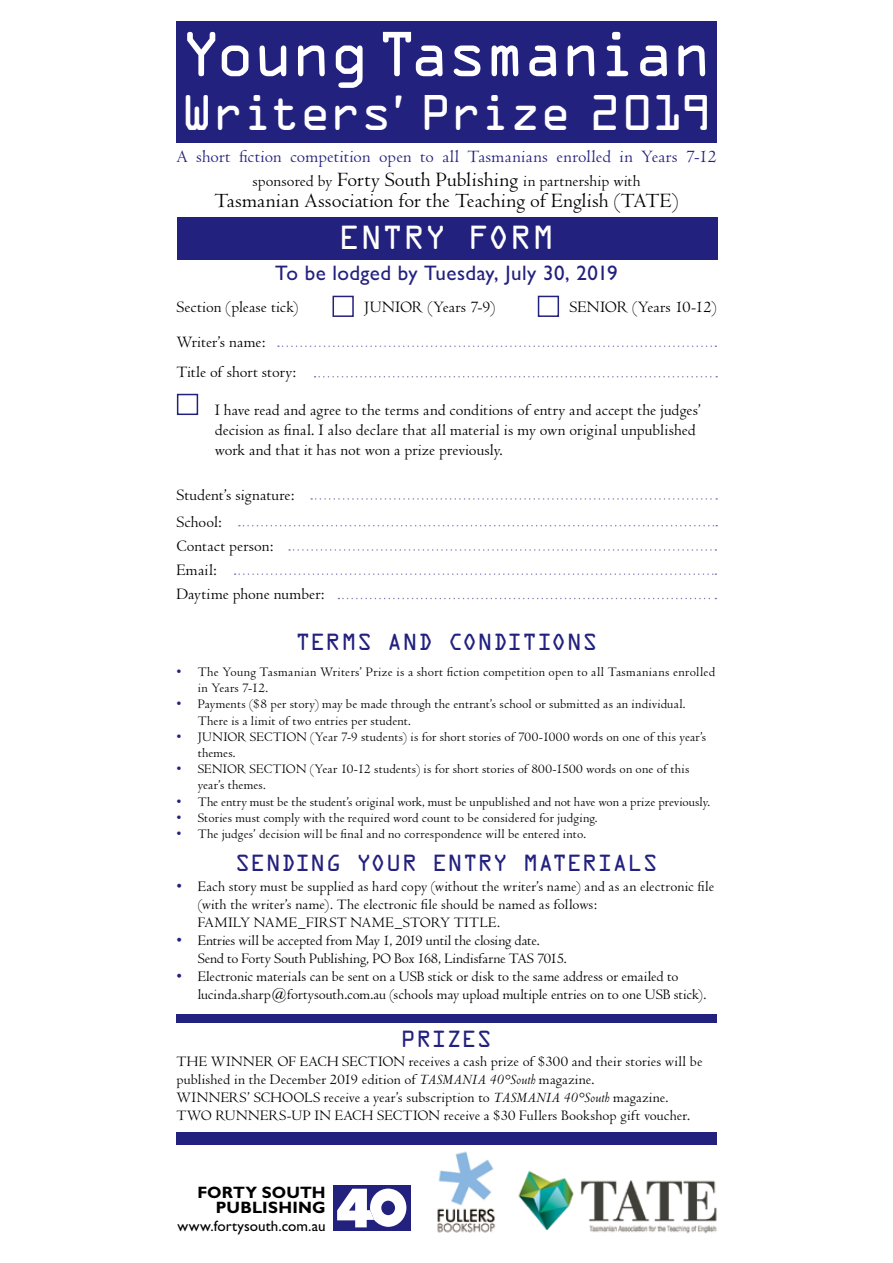
<style>
.page{position:relative;width:893px;height:1263px;background:#fff}
.page>*{position:absolute;margin:0;border:0;box-sizing:border-box;transform-origin:0 0}
.t1{font:57px "OCRA Std";letter-spacing:-.055em;color:#fff}
.t2{font:45px "OCRA Std";letter-spacing:-.045em;color:#fff}
.t3{font:30px "OCRA Std";color:#fff}
.t4{font:21px "Centaur";letter-spacing:.005em;color:#000}
.t5{font:21px "OCRA Std";color:#23217e}
.t6{font:21px "Gentle Sans";letter-spacing:.02em;color:#23217e}
.t7{font:18px "Centaur";letter-spacing:.01em;color:#23217e}
.t8{font:16.5px/19.8px "Centaur";letter-spacing:.005em;color:#000}
.t9{font:700 16.5px/15px "Gentle Sans";letter-spacing:.01em;color:#000;text-align:right}
.t10{font:15px/18px "Centaur";letter-spacing:.005em;color:#000}
.t11{font:15px/18px "Centaur";letter-spacing:-.015em;color:#000}
.t12{font:15px "Gentle Sans";letter-spacing:.005em;color:#000}
.t13{font:13.5px/16.2px "Centaur";letter-spacing:.01em;color:#000}
.s1{font-size:21px}
.s2{color:#23217e}
.s3{font-style:italic}
</style>
<div class="page">
<div style="left:176px;top:21px;width:540px;height:121px;background:#23217e"></div>
<div style="left:332px;top:296px;width:22px;height:21px;border:2px solid #23217e"></div>
<div style="left:538px;top:296px;width:21px;height:21px;border:2px solid #23217e"></div>
<div style="left:178px;top:217px;width:540px;height:43px;background:#23217e"></div>
<svg style="left:278px;top:345px;width:438px;height:2px"></svg>
<svg style="left:315px;top:376px;width:402px;height:1px"></svg>
<svg style="left:311px;top:498px;width:406px;height:2px"></svg>
<svg style="left:239px;top:525px;width:478px;height:1px"></svg>
<svg style="left:289px;top:549px;width:427px;height:2px"></svg>
<svg style="left:235px;top:573px;width:481px;height:2px"></svg>
<svg style="left:338px;top:598px;width:378px;height:1px"></svg>
<div style="left:177px;top:394px;width:21px;height:21px;border:2px solid #23217e"></div>
<div style="left:176px;top:1014px;width:540px;height:9px;background:#23217e"></div>
<div style="left:176px;top:1132px;width:540px;height:12px;background:#23217e"></div>
<div style="left:333px;top:1185px;width:78px;height:46px;background:#23217e"></div>
<svg style="left:337px;top:1188px;width:69px;height:39px"></svg>
<img style="left:437px;top:1151px;width:59px;height:82px">
<img style="left:518px;top:1170px;width:199px;height:64px">
<h1 class="t1" style="left:181px;top:29px;width:533px">YOUNG TASMANIAN</h1>
<h2 class="t2" style="left:181px;top:93px;width:533px">WRITERS<sup>’</sup> PRIZE 2019</h2>
<h3 class="t7" style="left:176px;top:147px;width:541px">A short fiction competition open to all Tasmanians enrolled in Years 7-12</h3>
<p class="t8" style="left:252px;top:171px;width:390px">sponsored by <span class="s1">Forty South Publishing</span> in partnership with</p>
<h3 class="t4" style="left:215px;top:189px;width:465px">Tasmanian Association for the Teaching of English (TATE)</h3>
<h3 class="t3" style="left:339px;top:224px;width:150px">ENTRY FORM</h3>
<h3 class="t6" style="left:275px;top:261px;width:344px">To be lodged by Tuesday, July 30, 2019</h3>
<p class="t8" style="left:176px;top:297px;width:123px">Section (please tick)</p>
<p class="t8" style="left:364px;top:297px;width:133px">JuNior (Years 7-9)</p>
<p class="t8" style="left:570px;top:297px;width:148px">SEnior (Years 10-12)</p>
<p class="t8" style="left:176px;top:327px;width:121px;line-height:30px">Writer’s name:<br>Title of short story:</p>
<p class="t8" style="left:215px;top:400px;width:488px">I have read and agree to the terms and conditions of entry and accept the judges’ decision as final. I also declare that all material is my own original unpublished work and that it has not won a prize previously.</p>
<p class="t8" style="left:176px;top:481px;width:120px;line-height:27px">Student’s signature:<br>School:</p>
<p class="t8" style="left:176px;top:534px;width:149px;line-height:24px">Contact person:<br>Email:<br>Daytime phone number:</p>
<h3 class="t5" style="left:295px;top:633px;width:304px">TERMS AND CONDITIONS</h3>
<p class="t13" style="left:198px;top:664px;width:519px;text-indent:-21px"><span class="s2">•</span> The Young Tasmanian Writers’ Prize is a short fiction competition open to all Tasmanians enrolled in Years 7-12.</p>
<p class="t13" style="left:198px;top:696px;width:489px;text-indent:-21px"><span class="s2">•</span> Payments ($8 per story) may be made through the entrant’s school or submitted as an individual.<br>There is a limit of two entries per student.</p>
<p class="t13" style="left:198px;top:729px;width:510px;text-indent:-21px"><span class="s2">•</span> Junior Section (Year 7-9 students) is for short stories of 700-1000 words on one of this year’s themes.</p>
<p class="t13" style="left:198px;top:761px;width:493px;text-indent:-21px"><span class="s2">•</span> Senior Section (Year 10-12 students) is for short stories of 800-1500 words on one of this year’s themes.</p>
<p class="t13" style="left:176px;top:794px;width:535px"><span class="s2">•</span> The entry must be the student’s original work, must be unpublished and not have won a prize previously.</p>
<p class="t13" style="left:176px;top:810px;width:422px"><span class="s2">•</span> Stories must comply with the required word count to be considered for judging.</p>
<p class="t13" style="left:176px;top:826px;width:411px"><span class="s2">•</span> The judges’ decision will be final and no correspondence will be entered into.</p>
<h3 class="t5" style="left:235px;top:854px;width:424px">SENDING YOUR ENTRY MATERIALS</h3>
<p class="t10" style="left:198px;top:877px;width:518px;text-indent:-21px"><span class="s2">•</span> Each story must be supplied as hard copy (without the writer’s name) and as an electronic file (with the writer’s name). The electronic file should be named as follows:<br>FAMILY</p>
<p class="t10" style="left:254px;top:913px;width:168px">NAME_FIRST NAME_STORY</p>
<p class="t10" style="left:454px;top:913px;width:10px">TITL</p>
<p class="t10" style="left:488px;top:913px;width:13px">E.</p>
<p class="t11" style="left:198px;top:931px;width:370px;text-indent:-21px"><span class="s2">•</span> Entries will be accepted from May 1, 2019 until the closing date.<br>Send to Forty South Publishing, PO Box 168, Lindisfarne TAS 7015.</p>
<p class="t10" style="left:198px;top:967px;width:510px;text-indent:-21px"><span class="s2">•</span> Electronic materials can be sent on a USB stick or disk to the same address or emailed to lucinda.sharp@fortysouth.com.au (schools may upload multiple entries on to one USB stick).</p>
<h3 class="t5" style="left:401px;top:1029px;width:93px">PRIZES</h3>
<p class="t10" style="left:176px;top:1053px;width:527px">The winner of each section receives a cash prize of $300 and their stories will be published in the December 2019 edition of <span class="s3">TASMANIA</span></p>
<p class="t10" style="left:176px;top:1071px;width:419px;text-indent:313px"><span class="s3">40°SOUTH</span> magazine.<br>Winners’ schools receive a year’s subscription to <span class="s3">TASMANIA</span></p>
<p class="t10" style="left:176px;top:1089px;width:515px;text-indent:387px"><span class="s3">40°SOUTH</span> magazine.<br>Two runners -up in each section receive a $30 Fullers Bookshop gift voucher.</p>
<p class="t9" style="left:197px;top:1185px;width:130px">FORTY SOUTH<br>PUBLISHING</p>
<p class="t12" style="left:178px;top:1217px;width:150px">www.fortysouth.com.au</p>
</div>
